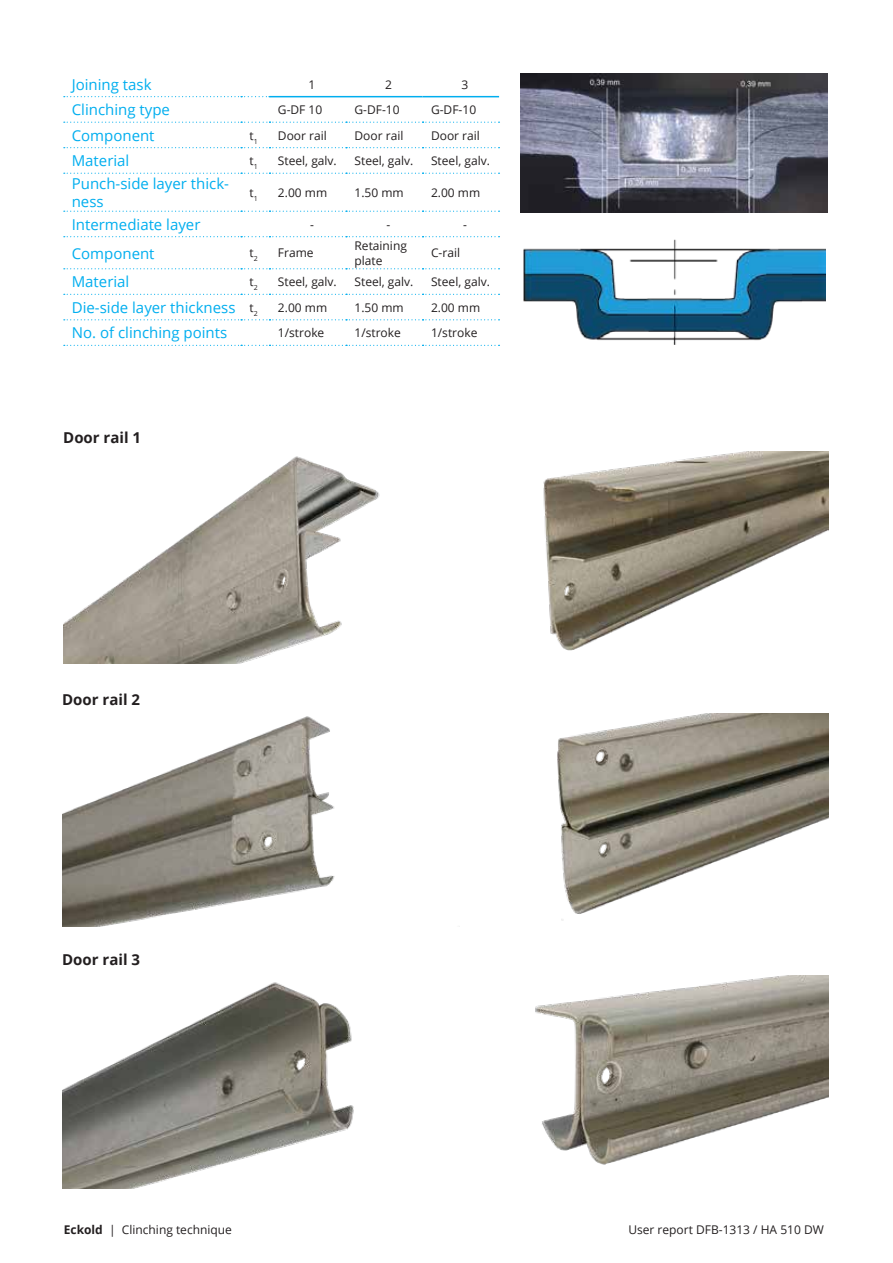
<style>
.page{position:relative;width:893px;height:1263px;background:#fff}
.page>*{position:absolute;margin:0;border:0;box-sizing:border-box;transform-origin:0 0}
.t1{font:15px/18px "Open Sans";color:#00aeef}
.t2{font:700 15px "Open Sans";color:#231f20}
.t3{font:12px/14.4px "Open Sans";color:#231f20}
.s1{font-size:12px;color:#231f20}
.s2{font-weight:700}
</style>
<div class="page">
<svg style="left:64px;top:294px;width:435px;height:1px"></svg>
<svg style="left:64px;top:147px;width:435px;height:1px"></svg>
<svg style="left:64px;top:173px;width:435px;height:1px"></svg>
<svg style="left:64px;top:211px;width:435px;height:1px"></svg>
<svg style="left:64px;top:319px;width:435px;height:1px"></svg>
<svg style="left:64px;top:345px;width:435px;height:1px"></svg>
<svg style="left:64px;top:236px;width:435px;height:1px"></svg>
<svg style="left:64px;top:268px;width:435px;height:1px"></svg>
<svg style="left:64px;top:122px;width:435px;height:1px"></svg>
<svg style="left:64px;top:96px;width:205px;height:1px"></svg>
<hr style="left:269px;top:96px;width:77px;height:1px;background:#00aeef">
<hr style="left:346px;top:96px;width:77px;height:1px;background:#00aeef">
<hr style="left:423px;top:96px;width:76px;height:1px;background:#00aeef">
<img style="left:520px;top:73px;width:307px;height:140px">
<img style="left:524px;top:240px;width:301px;height:104px">
<img style="left:535px;top:976px;width:294px;height:189px">
<img style="left:62px;top:982px;width:292px;height:206px">
<img style="left:557px;top:713px;width:272px;height:208px">
<img style="left:62px;top:716px;width:273px;height:210px">
<img style="left:543px;top:451px;width:286px;height:200px">
<img style="left:64px;top:456px;width:316px;height:208px">
<p class="t1" style="left:72px;top:75px;width:81px">Joining task</p>
<p class="t3" style="left:309px;top:77px;width:8px">1</p>
<p class="t3" style="left:385px;top:77px;width:8px">2</p>
<p class="t3" style="left:462px;top:77px;width:8px">3</p>
<p class="t1" style="left:72px;top:100px;width:100px">Clinching type</p>
<p class="t3" style="left:278px;top:102px;width:46px">G-DF 10</p>
<p class="t3" style="left:354px;top:102px;width:47px">G-DF-10</p>
<p class="t3" style="left:431px;top:102px;width:47px">G-DF-10</p>
<p class="t1" style="left:72px;top:126px;width:84px">Component</p>
<p class="t3" style="left:250px;top:128px;width:10px">t<sub>1</sub></p>
<p class="t3" style="left:278px;top:128px;width:50px">Door rail</p>
<p class="t3" style="left:354px;top:128px;width:50px">Door rail</p>
<p class="t3" style="left:431px;top:128px;width:50px">Door rail</p>
<p class="t1" style="left:72px;top:151px;width:59px">Material</p>
<p class="t3" style="left:250px;top:153px;width:10px">t<sub>1</sub></p>
<p class="t3" style="left:278px;top:153px;width:60px">Steel, galv.</p>
<p class="t3" style="left:354px;top:153px;width:60px">Steel, galv.</p>
<p class="t3" style="left:431px;top:153px;width:60px">Steel, galv.</p>
<p class="t1" style="left:72px;top:174px;width:159px">Punch-side layer thick&shy;ness</p>
<p class="t3" style="left:250px;top:185px;width:10px">t<sub>1</sub></p>
<p class="t3" style="left:278px;top:185px;width:51px">2.00 mm</p>
<p class="t3" style="left:354px;top:185px;width:51px">1.50 mm</p>
<p class="t3" style="left:431px;top:185px;width:51px">2.00 mm</p>
<p class="t1" style="left:72px;top:215px;width:130px">Intermediate layer</p>
<p class="t3" style="left:310px;top:217px;width:5px">-</p>
<p class="t3" style="left:387px;top:217px;width:5px">-</p>
<p class="t3" style="left:463px;top:217px;width:5px">-</p>
<p class="t1" style="left:72px;top:244px;width:84px">Component</p>
<p class="t3" style="left:250px;top:245px;width:10px">t<sub>2</sub></p>
<p class="t3" style="left:278px;top:245px;width:37px">Frame</p>
<p class="t3" style="left:354px;top:238px;width:54px">Retaining plate</p>
<p class="t3" style="left:431px;top:245px;width:31px">C-rail</p>
<p class="t1" style="left:72px;top:272px;width:59px">Material</p>
<p class="t3" style="left:250px;top:274px;width:10px">t<sub>2</sub></p>
<p class="t3" style="left:278px;top:274px;width:60px">Steel, galv.</p>
<p class="t3" style="left:354px;top:274px;width:60px">Steel, galv.</p>
<p class="t3" style="left:431px;top:274px;width:60px">Steel, galv.</p>
<p class="t1" style="left:72px;top:298px;width:188px">Die-side layer thickness <span class="s1">t</span><sub>2</sub></p>
<p class="t3" style="left:278px;top:300px;width:51px">2.00 mm</p>
<p class="t3" style="left:354px;top:300px;width:51px">1.50 mm</p>
<p class="t3" style="left:431px;top:300px;width:51px">2.00 mm</p>
<p class="t1" style="left:72px;top:323px;width:157px">No. of clinching points</p>
<p class="t3" style="left:278px;top:325px;width:48px">1/stroke</p>
<p class="t3" style="left:354px;top:325px;width:48px">1/stroke</p>
<p class="t3" style="left:431px;top:325px;width:48px">1/stroke</p>
<p class="t2" style="left:63px;top:427px;width:79px">Door rail 1</p>
<p class="t2" style="left:62px;top:689px;width:79px">Door rail 2</p>
<p class="t2" style="left:62px;top:948px;width:79px">Door rail 3</p>
<p class="t3" style="left:64px;top:1222px;width:170px"><span class="s2">Eckold</span> | Clinching technique</p>
<p class="t3" style="left:628px;top:1222px;width:197px">User report DFB-1313 / HA 510 DW</p>
</div>
